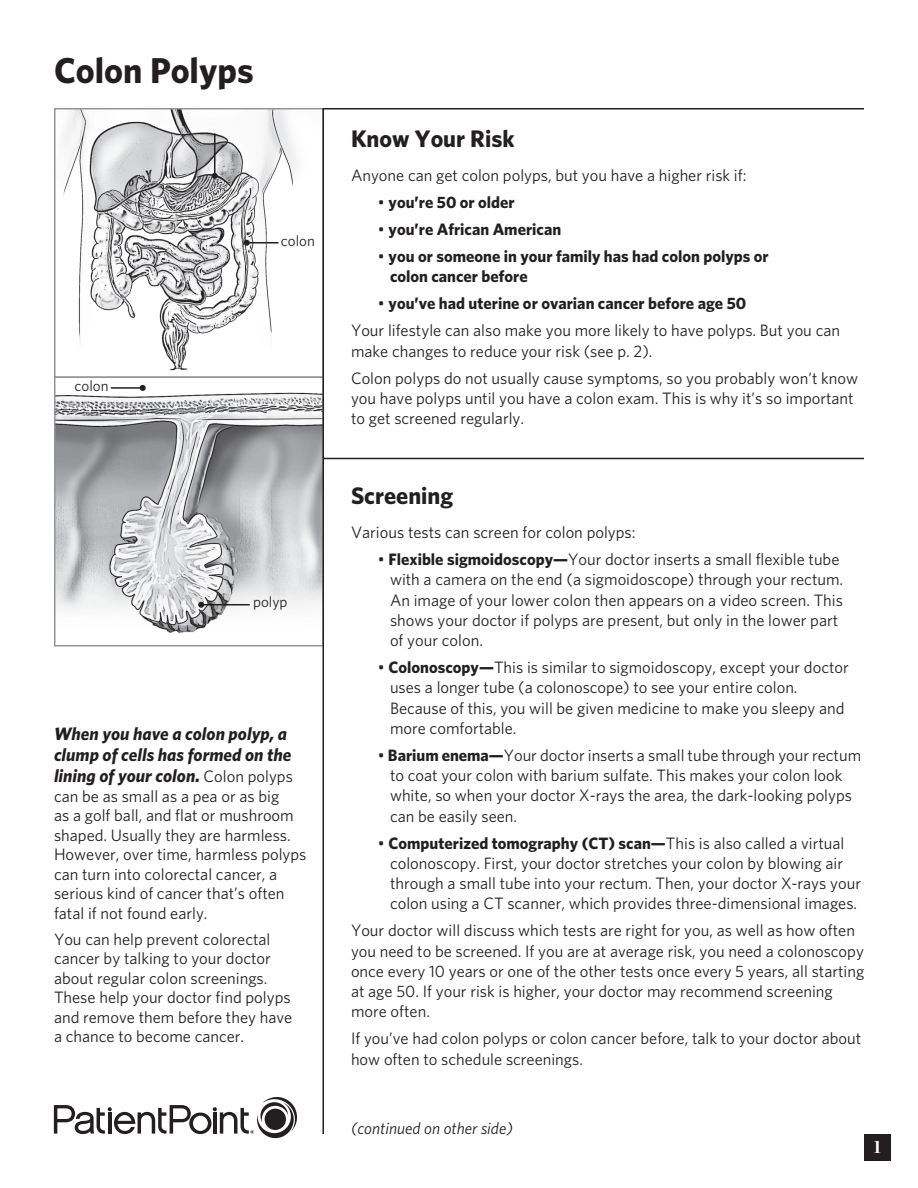
<style>
.page{position:relative;width:918px;height:1188px;background:#fff}
.page>*{position:absolute;margin:0;border:0;box-sizing:border-box;transform-origin:0 0}
.t1{font:700 36px "Whitney";color:#231f20}
.t2{font:700 24px "Whitney";color:#231f20}
.t3{font:italic 700 18px/21px "Whitney";color:#231f20}
.t4{font:700 18px "Chronicle Display";color:#fff}
.t5{font:16.5px/20.2px "Whitney";color:#231f20}
.t6{font:700 16.5px/20.2px "Whitney";color:#231f20}
.t7{font:italic 16.5px "Whitney";color:#231f20}
.t8{font:15px "Whitney";color:#231f20}
.s1{font-weight:400;font-style:normal;font-size:16.5px}
.s2{font-weight:400}
.s3{font-weight:700}
</style>
<div class="page">
<hr style="left:323px;top:108px;width:541px;height:2px;background:#231f20">
<hr style="left:323px;top:458px;width:541px;height:1px;background:#231f20">
<img style="left:63px;top:111px;width:233px;height:260px">
<div style="left:54px;top:108px;width:270px;height:270px;border:2px solid #939598"></div>
<svg style="left:57px;top:384px;width:264px;height:250px"></svg>
<div style="left:54px;top:376px;width:270px;height:270px;border:2px solid #939598"></div>
<hr style="left:322px;top:108px;width:2px;height:1026px;background:#231f20">
<div style="left:864px;top:1134px;width:27px;height:27px;background:#231f20"></div>
<hr style="left:201px;top:604px;width:49px;height:1px;background:#231f20">
<svg style="left:198px;top:602px;width:6px;height:6px"></svg>
<hr style="left:214px;top:133px;width:1px;height:43px;background:#231f20">
<svg style="left:212px;top:173px;width:6px;height:6px"></svg>
<hr style="left:247px;top:242px;width:32px;height:2px;background:#231f20">
<svg style="left:244px;top:240px;width:6px;height:6px"></svg>
<hr style="left:111px;top:387px;width:32px;height:2px;background:#231f20">
<svg style="left:140px;top:385px;width:6px;height:6px"></svg>
<svg style="left:54px;top:1097px;width:243px;height:41px"></svg>
<h1 class="t1" style="left:54px;top:46px;width:201px">Colon Polyps</h1>
<p class="t8" style="left:75px;top:376px;width:36px">colon</p>
<p class="t8" style="left:281px;top:231px;width:36px">colon</p>
<p class="t8" style="left:253px;top:592px;width:36px">polyp</p>
<p class="t3" style="left:54px;top:723px;width:240px">When you have a colon polyp, a clump of cells has formed on the lining of your colon. <span class="s1">Colon polyps</span></p>
<p class="t5" style="left:54px;top:786px;width:254px;line-height:19.5px">can be as small as a pea or as big<br>as a golf ball, and flat or mushroom shaped. Usually they are harmless.<br>However, over time, harmless polyps can turn into colorectal cancer, a serious kind of cancer that’s often fatal if not found early.</p>
<p class="t5" style="left:54px;top:929px;width:240px;line-height:19.5px">You can help prevent colorectal cancer by talking to your doctor about regular colon screenings.<br>These help your doctor find polyps and remove them before they have a chance to become cancer.</p>
<h2 class="t2" style="left:351px;top:123px;width:165px">Know Your Risk</h2>
<p class="t5" style="left:351px;top:165px;width:397px">Anyone can get colon polyps, but you have a higher risk if:</p>
<p class="t6" style="left:378px;top:192px;width:138px"><span class="s2">•</span> you’re 50 or older</p>
<p class="t6" style="left:378px;top:219px;width:185px"><span class="s2">•</span> you’re African American</p>
<p class="t6" style="left:390px;top:246px;width:380px;text-indent:-12px"><span class="s2">•</span> you or someone in your family has had colon polyps or colon cancer before</p>
<p class="t5" style="left:351px;top:290px;width:491px;line-height:27px;text-indent:27px">• <span class="s3">you’ve had uterine or ovarian cancer before age 50<br></span>Your lifestyle can also make you more likely to have polyps. But you can</p>
<p class="t5" style="left:351px;top:337px;width:509px;line-height:27px">make changes to reduce your risk (see p. 2).<br>Colon polyps do not usually cause symptoms, so you probably won’t know</p>
<p class="t5" style="left:351px;top:388px;width:504px">you have polyps until you have a colon exam. This is why it’s so important to get screened regularly.</p>
<h2 class="t2" style="left:351px;top:480px;width:104px">Screening</h2>
<p class="t5" style="left:351px;top:522px;width:286px">Various tests can screen for colon polyps:</p>
<p class="t5" style="left:390px;top:549px;width:455px;text-indent:-12px">• <span class="s3">Flexible sigmoidoscopy—</span>Your doctor inserts a small flexible tube with a camera on the end (a sigmoidoscope) through your rectum.<br>An image of your lower colon then appears on a video screen. This shows your doctor if polyps are present, but only in the lower part of your colon.</p>
<p class="t5" style="left:390px;top:657px;width:460px;text-indent:-12px">• <span class="s3">Colonoscopy—</span>This is similar to sigmoidoscopy, except your doctor uses a longer tube (a colonoscope) to see your entire colon.<br>Because of this, you will be given medicine to make you sleepy and more comfortable.</p>
<p class="t5" style="left:390px;top:745px;width:473px;text-indent:-12px">• <span class="s3">Barium enema—</span>Your doctor inserts a small tube through your rectum to coat your colon with barium sulfate. This makes your colon look white, so when your doctor X-rays the area, the dark-looking polyps can be easily seen.</p>
<p class="t5" style="left:390px;top:832px;width:473px;text-indent:-12px">• <span class="s3">Computerized tomography (CT) scan—</span>This is also called a virtual colonoscopy. First, your doctor stretches your colon by blowing air through a small tube into your rectum. Then, your doctor X-rays your colon using a CT scanner, which provides three-dimensional images.</p>
<p class="t5" style="left:351px;top:920px;width:515px">Your doctor will discuss which tests are right for you, as well as how often you need to be screened. If you are at average risk, you need a colonoscopy once every 10 years or one of the other tests once every 5 years, all starting at age 50. If your risk is higher, your doctor may recommend screening more often.</p>
<p class="t5" style="left:351px;top:1028px;width:512px">If you’ve had colon polyps or colon cancer before, talk to your doctor about how often to schedule screenings.</p>
<p class="t7" style="left:351px;top:1117px;width:163px">(continued on other side)</p>
<p class="t4" style="left:874px;top:1132px;width:9px">1</p>
</div>
